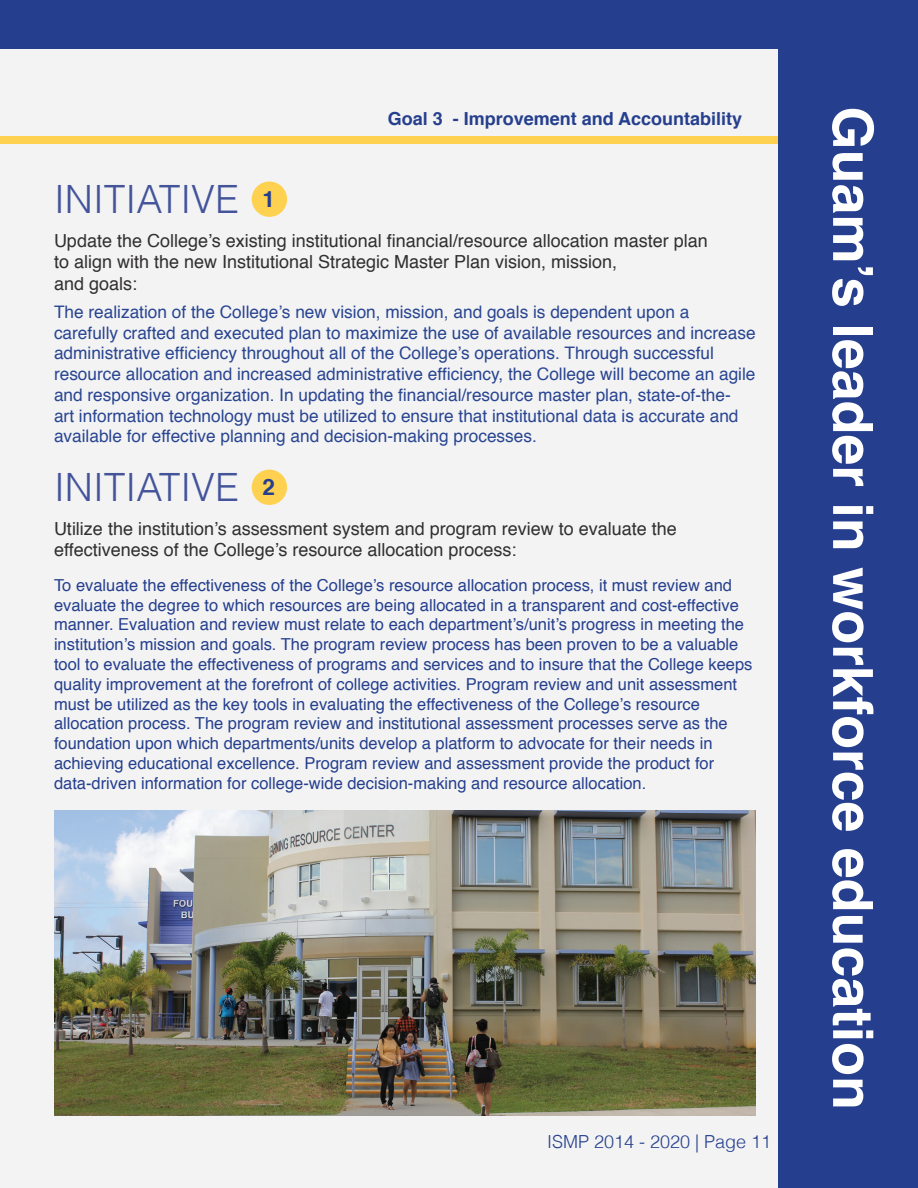
<style>
.page{position:relative;width:918px;height:1188px;background:#f3f3f3}
.page>*{position:absolute;margin:0;border:0;box-sizing:border-box;transform-origin:0 0}
.t1{font:700 55.5px "Helvetica";color:#fff}
.t2{font:300 39px "Helvetica";color:#43549a}
.t3{font:18px/21.6px "Helvetica";color:#312f30}
.t4{font:700 18px "Helvetica";color:#253f8e}
.t5{font:300 18px "Helvetica";color:#253f8e}
.t6{font:17.25px/20.7px "Helvetica";color:#294592}
.t7{font:16.5px/19.8px "Helvetica";color:#253f8e}
</style>
<div class="page">
<div style="left:0;top:0;width:918px;height:49px;background:#253f8e"></div>
<div style="left:6px;top:136px;width:912px;height:8px;background:#fed250"></div>
<div style="left:0;top:136px;width:6px;height:8px;background:#fed250"></div>
<div style="left:252px;top:181px;width:35px;height:36px;background:#fed250;border-radius:50%"></div>
<div style="left:778px;top:0;width:140px;height:1188px;background:#253f8e"></div>
<div style="left:252px;top:470px;width:35px;height:35px;background:#fed250;border-radius:50%"></div>
<img style="left:54px;top:810px;width:702px;height:305px">
<h2 class="t2" style="left:54px;top:168px;width:223px">INITIATIVE <sup>1</sup></h2>
<p class="t4" style="left:388px;top:104px;width:356px">Goal 3 - Improvement and Accountability</p>
<p class="t3" style="left:54px;top:230px;width:655px">Update the College’s existing institutional financial/resource allocation master plan to align with the new Institutional Strategic Master Plan vision, mission,<br>and goals:</p>
<p class="t6" style="left:54px;top:302px;width:703px">The realization of the College’s new vision, mission, and goals is dependent upon a carefully crafted and executed plan to maximize the use of available resources and increase administrative efficiency throughout all of the College’s operations. Through successful resource allocation and increased administrative efficiency, the College will become an agile and responsive organization. In updating the financial/resource master plan, state-of-the-<br>art information technology must be utilized to ensure that institutional data is accurate and available for effective planning and decision-making processes.</p>
<h2 class="t2" style="left:54px;top:456px;width:223px">INITIATIVE <sup>2</sup></h2>
<p class="t3" style="left:54px;top:518px;width:624px">Utilize the institution’s assessment system and program review to evaluate the effectiveness of the College’s resource allocation process:</p>
<p class="t7" style="left:54px;top:576px;width:700px">To evaluate the effectiveness of the College’s resource allocation process, it must review and evaluate the degree to which resources are being allocated in a transparent and cost-effective manner. Evaluation and review must relate to each department’s/unit’s progress in meeting the institution’s mission and goals. The program review process has been proven to be a valuable tool to evaluate the effectiveness of programs and services and to insure that the College keeps quality improvement at the forefront of college activities. Program review and unit assessment must be utilized as the key tools in evaluating the effectiveness of the College’s resource allocation process. The program review and institutional assessment processes serve as the foundation upon which departments/units develop a platform to advocate for their needs in achieving educational excellence. Program review and assessment provide the product for data-driven information for college-wide decision-making and resource allocation.</p>
<p class="t5" style="left:547px;top:1128px;width:226px">ISMP 2014 - 2020 | PAGE 11</p>
<h1 class="t1" style="left:897px;top:106px;width:1005px;rotate:90deg">Guam’s leader in workforce education</h1>
</div>
